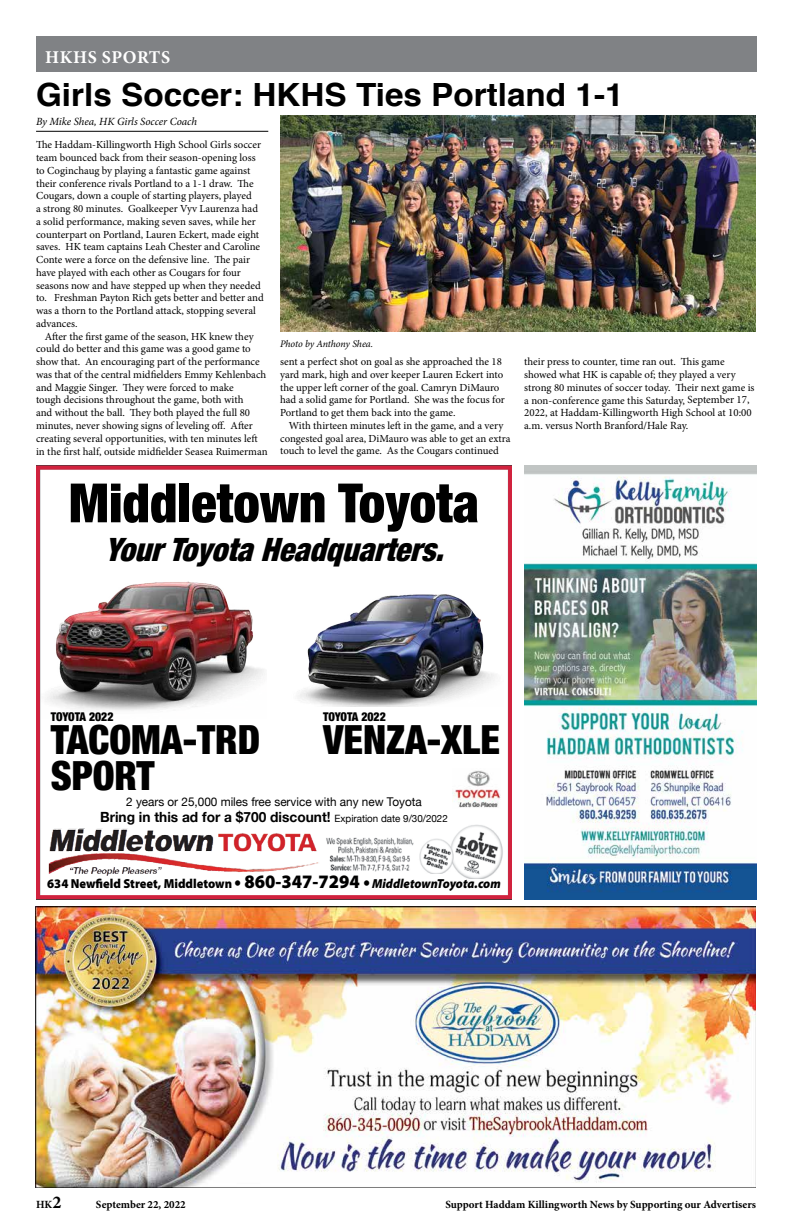
<style>
.page{position:relative;width:792px;height:1224px;background:#fff}
.page>*{position:absolute;margin:0;border:0;box-sizing:border-box;transform-origin:0 0}
.t1{font:900 condensed 54.2px "Helvetica Neue";color:#000}
.t2{font:900 condensed 40.1px/36.1px "Helvetica Neue";color:#000}
.t3{font:italic 900 condensed 32.1px "Helvetica Neue";color:#000}
.t4{font:700 32px "Helvetica";color:#000;scale:1.04 1}
.t5{font:700 18px "Minion Pro";letter-spacing:.035em;color:#fff}
.t6{font:700 14.1px "Helvetica Neue";color:#000}
.t7{font:900 13px "Myriad Pro";color:#000;scale:.95 1}
.t8{font:12px "Helvetica Neue";color:#000}
.t9{font:900 condensed 12px "Helvetica Neue";color:#000}
.t10{font:700 11px "Minion Pro";color:#000}
.t11{font:italic 11px "Minion Pro";letter-spacing:-.005em;color:#000}
.t12{font:10.9px/13px "Minion Pro";color:#000}
.t13{font:10.8px/12.8px "Minion Pro";color:#000}
.t14{font:italic 10px "Minion Pro";letter-spacing:-.01em;color:#000}
.s1{font-size:10.9px}
.s2{font-size:11px}
.s3{font-weight:400;font-size:10px}
.s4{font-size:19.1px}
.s5{font-style:italic}
.s6{font-size:18px}
</style>
<div class="page">
<img style="left:524px;top:466px;width:232px;height:433px">
<img style="left:47px;top:581px;width:218px;height:130px">
<img style="left:298px;top:594px;width:197px;height:113px">
<img style="left:54px;top:824px;width:449px;height:55px">
<img style="left:48px;top:829px;width:272px;height:47px">
<div style="left:36px;top:466px;width:476px;height:433px;border:4px solid #d1223e"></div>
<img style="left:452px;top:770px;width:48px;height:38px">
<div style="left:211px;top:874px;width:247px;height:15px;background:#fff"></div>
<img style="left:36px;top:907px;width:720px;height:281px">
<div style="left:36px;top:36px;width:720px;height:36px;background:#808285"></div>
<hr style="left:36px;top:131px;width:232px;height:1px;background:#000">
<img style="left:280px;top:116px;width:476px;height:215px">
<h3 class="t5" style="left:45px;top:44px;width:127px">HKHS SPORTS</h3>
<h3 class="t4" style="left:36px;top:68px;width:566px">Girls Soccer: HKHS Ties Portland 1-1</h3>
<p class="t11" style="left:36px;top:114px;width:162px">By Mike Shea, HK Girls Soccer Coach</p>
<p class="t13" style="left:36px;top:139px;width:229px">The Haddam-Killingworth High School Girls soccer team bounced back from their season-opening loss to Coginchaug by playing a fantastic game against their conference rivals Portland to a 1-1 draw. The Cougars, down a couple of starting players, played<br>a strong 80 minutes. Goalkeeper Vyv Laurenza had a solid performance, making seven saves, while her counterpart on Portland, Lauren Eckert, made eight saves. HK team captains Leah Chester and Caroline Conte were a force on the defensive line. The pair have played with each other as Cougars for four seasons now and have stepped up when they needed to. Freshman Payton Rich gets better and better and was a thorn to the Portland attack, stopping several advances.</p>
<p class="t13" style="left:36px;top:330px;width:233px;text-indent:9px">After the first game of the season, HK knew they could do better and this game was a good game to show that. An encouraging part of the performance was that of the central midfielders Emmy Kehlenbach and Maggie Singer. They were forced to make<br>tough decisions throughout the game, both with<br>and without the ball. They both played the full 80 minutes, never showing signs of leveling off. After creating several opportunities, with ten minutes left in the first half, outside midfielder Seasea Ruimerman</p>
<p class="t14" style="left:280px;top:337px;width:95px">Photo by Anthony Shea.</p>
<p class="t13" style="left:280px;top:355px;width:226px">sent a perfect shot on goal as she approached the 18 yard mark, high and over keeper Lauren Eckert into the upper left corner of the goal. Camryn DiMauro had a solid game for Portland. She was the focus for Portland to get them back into the game.</p>
<p class="t13" style="left:280px;top:419px;width:232px;text-indent:9px">With thirteen minutes left in the game, and a very congested goal area, DiMauro was able to get an extra touch to level the game. As the Cougars continued</p>
<h1 class="t1" style="left:69px;top:470px;width:412px">Middletown Toyota</h1>
<h3 class="t3" style="left:105px;top:530px;width:350px">YourToyotaHeadquarters.</h3>
<p class="t13" style="left:524px;top:355px;width:232px">their press to counter, time ran out. This game showed what HK is capable of; they played a very strong 80 minutes of soccer today. Their next game is a non-conference game this Saturday, <span class="s1">September 17,</span></p>
<p class="t12" style="left:524px;top:406px;width:229px">2022, at Haddam-Killingworth High School at 10:00 a.m. versus North Branford/Hale <span class="s2">Ray.</span></p>
<p class="t9" style="left:51px;top:710px;width:64px">TOYOTA 2022</p>
<h2 class="t2" style="left:51px;top:721px;width:211px">TACOMA-TRD<br>SPORT</h2>
<p class="t9" style="left:323px;top:710px;width:64px">TOYOTA 2022</p>
<h2 class="t2" style="left:323px;top:721px;width:178px">VENZA-XLE</h2>
<p class="t8" style="left:126px;top:794px;width:297px">2 years or 25,000 miles free service with any new Toyota</p>
<h3 class="t6" style="left:100px;top:809px;width:349px">Bring in this ad for a $700 discount! <span class="s3">Expiration date 9/30/2022</span></h3>
<p class="t7" style="left:47px;top:875px;width:479px">634 Newfield Street, Middletown <span class="s4">• 860-347-7294 •</span> <span class="s5">MiddletownToyota.com</span></p>
<p class="t10" style="left:36px;top:1197px;width:27px">HK<span class="s6">2</span></p>
<p class="t10" style="left:96px;top:1197px;width:91px">September 22, 2022</p>
<p class="t10" style="left:445px;top:1197px;width:312px">Support Haddam Killingworth News by Supporting our Advertisers</p>
</div>
